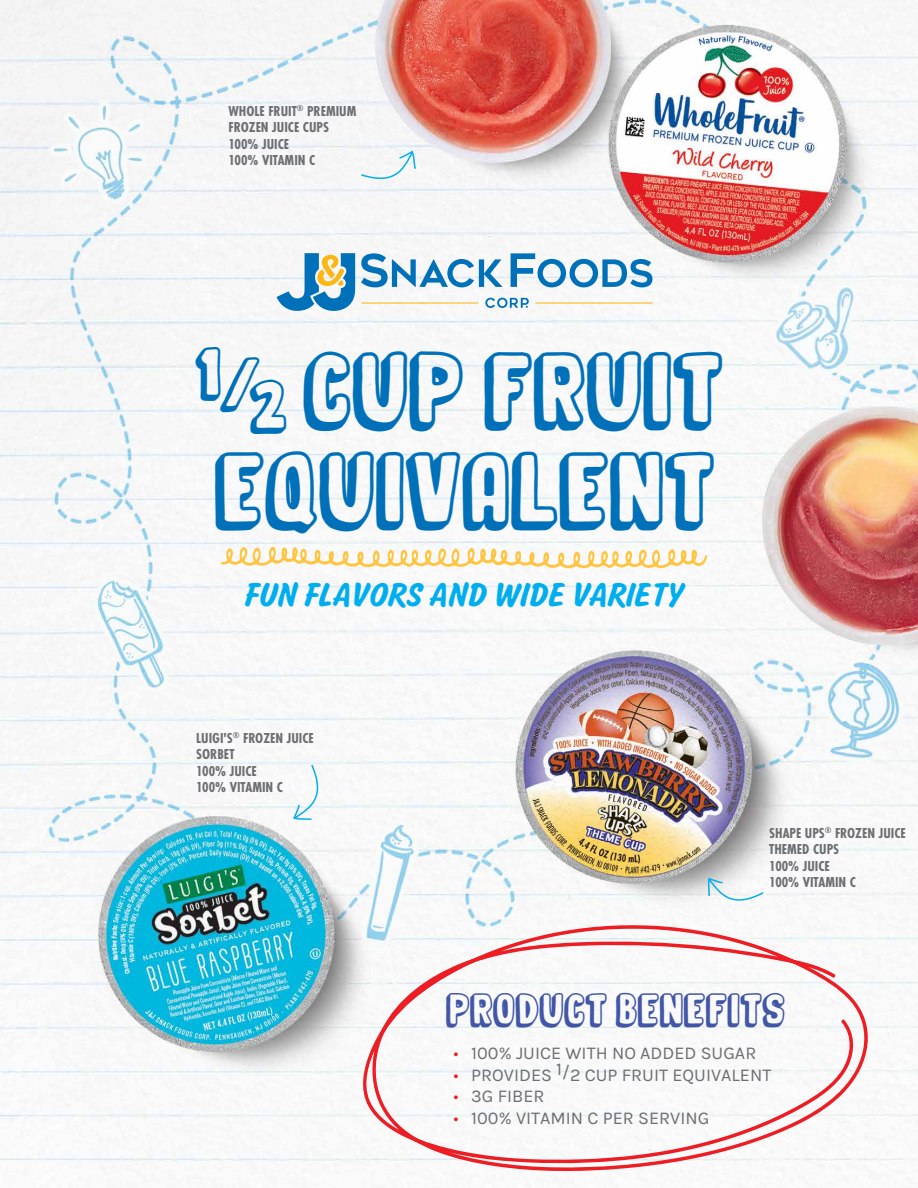
<style>
.page{position:relative;width:918px;height:1188px;background:#fff}
.page>*{position:absolute;margin:0;border:0;box-sizing:border-box;transform-origin:0 0}
.t1{font:48.3px "Organic Relief";color:#0070b9}
.t2{font:33px/27.5px "Organic Relief";color:#0070b9}
.t3{font:30.6px "Salsbury";letter-spacing:.01em;color:#00aeef}
.t4{font:21px "Organic Relief";color:#4156a6}
.t5{font:18px "Karla";color:#6d6e71}
.t6{font:700 15px/16.5px "Futura PT Cond";color:#6d6e71}
.s1{font-family:"Myriad Pro";color:#ed1d24}
</style>
<div class="page">
<img style="left:0;top:0;width:918px;height:1188px">
<hr style="left:361px;top:303px;width:117px;height:1px;background:#fdb714">
<hr style="left:535px;top:303px;width:118px;height:1px;background:#fdb714">
<svg style="left:361px;top:253px;width:142px;height:34px"></svg>
<svg style="left:511px;top:253px;width:141px;height:34px"></svg>
<svg style="left:485px;top:298px;width:44px;height:10px"></svg>
<svg style="left:277px;top:253px;width:78px;height:58px"></svg>
<svg style="left:359px;top:150px;width:58px;height:36px"></svg>
<svg style="left:292px;top:763px;width:34px;height:58px"></svg>
<svg style="left:707px;top:877px;width:58px;height:32px"></svg>
<svg style="left:221px;top:546px;width:486px;height:23px"></svg>
<svg style="left:359px;top:924px;width:510px;height:248px"></svg>
<p class="t6" style="left:229px;top:102px;width:129px">WHOLE FRUIT<sup>®</sup> PREMIUM<br>FROZEN JUICE CUPS<br>100% JUICE<br>100% VITAMIN C</p>
<h2 class="t2" style="left:249px;top:366px;width:39px;text-indent:-54px">1/<br>2</h2>
<h1 class="t1" style="left:303px;top:364px;width:422px">CUP FRUIT</h1>
<h1 class="t1" style="left:214px;top:464px;width:503px">EQUIVALENT</h1>
<h3 class="t3" style="left:243px;top:577px;width:440px">FUN FLAVORS AND WIDE VARIETY</h3>
<p class="t6" style="left:196px;top:729px;width:119px">LUIGI'S<sup>®</sup> FROZEN JUICE<br>SORBET<br>100% JUICE<br>100% VITAMIN C</p>
<p class="t6" style="left:769px;top:825px;width:138px">SHAPE UPS<sup>®</sup> FROZEN JUICE<br>THEMED CUPS<br>100% JUICE<br>100% VITAMIN C</p>
<h3 class="t4" style="left:446px;top:999px;width:341px">PRODUCT BENEFITS</h3>
<p class="t5" style="left:453px;top:1043px;width:304px"><span class="s1">•</span> 100% JUICE WITH NO ADDED SUGAR</p>
<p class="t5" style="left:453px;top:1065px;width:320px"><span class="s1">•</span> PROVIDES 1/2 CUP FRUIT EQUIVALENT</p>
<p class="t5" style="left:453px;top:1086px;width:93px"><span class="s1">•</span> 3G FIBER</p>
<p class="t5" style="left:453px;top:1108px;width:257px"><span class="s1">•</span> 100% VITAMIN C PER SERVING</p>
</div>
